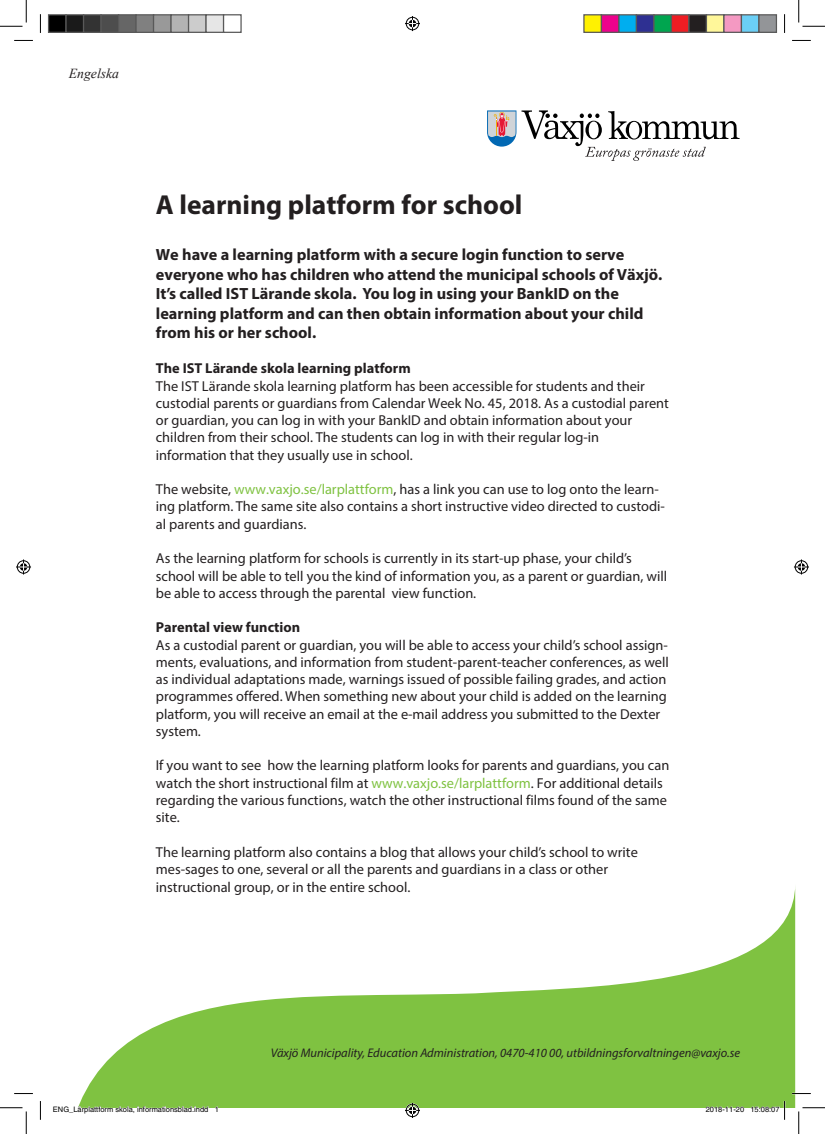
<style>
.page{position:relative;width:825px;height:1134px;background:#fff}
.page>*{position:absolute;margin:0;border:0;box-sizing:border-box;transform-origin:0 0}
.t1{font:700 27.5px "Myriad Pro";color:#231f20}
.t2{font:700 16.25px/19.5px "Myriad Pro";color:#231f20}
.t3{font:14.38px/17.2px "Myriad Pro";color:#231f20}
.t4{font:italic 13.75px "Times New Roman";color:#231f20}
.t5{font:italic 12.5px "Myriad Pro";color:#231f20}
.t6{font:7.5px "Helvetica";color:#000}
.s1{font-weight:700}
.s2{color:#7fc241}
</style>
<div class="page">
<svg style="left:487px;top:110px;width:253px;height:51px"></svg>
<svg style="left:79px;top:890px;width:716px;height:217px;fill:#7fc241"></svg>
<svg style="left:14px;top:40px;width:19px;height:1px"></svg>
<svg style="left:792px;top:40px;width:19px;height:1px"></svg>
<svg style="left:14px;top:1093px;width:19px;height:1px"></svg>
<svg style="left:792px;top:1092px;width:19px;height:2px"></svg>
<svg style="left:40px;top:14px;width:1px;height:19px"></svg>
<svg style="left:40px;top:1101px;width:1px;height:18px"></svg>
<svg style="left:784px;top:14px;width:1px;height:19px"></svg>
<svg style="left:0;top:0;width:27px;height:27px"></svg>
<svg style="left:0;top:1107px;width:27px;height:26px"></svg>
<svg style="left:798px;top:0;width:27px;height:27px"></svg>
<svg style="left:798px;top:1107px;width:27px;height:26px"></svg>
<svg style="left:405px;top:16px;width:15px;height:15px"></svg>
<svg style="left:405px;top:1102px;width:15px;height:15px"></svg>
<svg style="left:16px;top:559px;width:15px;height:15px"></svg>
<svg style="left:794px;top:559px;width:15px;height:15px"></svg>
<div style="left:49px;top:15px;width:17px;height:17px;background:#000"></div>
<div style="left:48px;top:14px;width:19px;height:19px;border:1px solid #595959"></div>
<div style="left:66px;top:15px;width:18px;height:17px;background:#1a1a1a"></div>
<div style="left:65px;top:14px;width:19px;height:19px;border:1px solid #595959"></div>
<div style="left:84px;top:15px;width:17px;height:17px;background:#333"></div>
<div style="left:83px;top:14px;width:19px;height:19px;border:1px solid #595959"></div>
<div style="left:101px;top:15px;width:18px;height:17px;background:#4d4d4d"></div>
<div style="left:100px;top:14px;width:19px;height:19px;border:1px solid #595959"></div>
<div style="left:119px;top:15px;width:17px;height:17px;background:#666"></div>
<div style="left:118px;top:14px;width:19px;height:19px;border:1px solid #595959"></div>
<div style="left:136px;top:15px;width:18px;height:17px;background:#808080"></div>
<div style="left:135px;top:14px;width:19px;height:19px;border:1px solid #595959"></div>
<div style="left:154px;top:15px;width:17px;height:17px;background:#999"></div>
<div style="left:153px;top:14px;width:19px;height:19px;border:1px solid #595959"></div>
<div style="left:171px;top:15px;width:18px;height:17px;background:#b3b3b3"></div>
<div style="left:170px;top:14px;width:19px;height:19px;border:1px solid #595959"></div>
<div style="left:189px;top:15px;width:17px;height:17px;background:#ccc"></div>
<div style="left:188px;top:14px;width:19px;height:19px;border:1px solid #595959"></div>
<div style="left:206px;top:15px;width:18px;height:17px;background:#e6e6e6"></div>
<div style="left:205px;top:14px;width:19px;height:19px;border:1px solid #595959"></div>
<div style="left:223px;top:14px;width:19px;height:19px;border:1px solid #595959"></div>
<div style="left:584px;top:15px;width:17px;height:17px;background:#fff101"></div>
<div style="left:583px;top:14px;width:19px;height:19px;border:1px solid #595959"></div>
<div style="left:601px;top:15px;width:18px;height:17px;background:#ed028c"></div>
<div style="left:601px;top:14px;width:19px;height:19px;border:1px solid #595959"></div>
<div style="left:619px;top:15px;width:17px;height:17px;background:#00aeef"></div>
<div style="left:618px;top:14px;width:19px;height:19px;border:1px solid #595959"></div>
<div style="left:636px;top:15px;width:18px;height:17px;background:#2e3092"></div>
<div style="left:636px;top:14px;width:19px;height:19px;border:1px solid #595959"></div>
<div style="left:654px;top:15px;width:17px;height:17px;background:#00a54f"></div>
<div style="left:653px;top:14px;width:19px;height:19px;border:1px solid #595959"></div>
<div style="left:671px;top:15px;width:18px;height:17px;background:#ee1d23"></div>
<div style="left:671px;top:14px;width:19px;height:19px;border:1px solid #595959"></div>
<div style="left:689px;top:15px;width:17px;height:17px;background:#231f20"></div>
<div style="left:688px;top:14px;width:19px;height:19px;border:1px solid #595959"></div>
<div style="left:706px;top:15px;width:18px;height:17px;background:#fff79a"></div>
<div style="left:706px;top:14px;width:19px;height:19px;border:1px solid #595959"></div>
<div style="left:724px;top:15px;width:17px;height:17px;background:#f499c2"></div>
<div style="left:723px;top:14px;width:19px;height:19px;border:1px solid #595959"></div>
<div style="left:741px;top:15px;width:18px;height:17px;background:#6bcff6"></div>
<div style="left:741px;top:14px;width:19px;height:19px;border:1px solid #595959"></div>
<div style="left:759px;top:15px;width:17px;height:17px;background:#939598"></div>
<div style="left:758px;top:14px;width:19px;height:19px;border:1px solid #595959"></div>
<svg style="left:78px;top:1105px;width:130px;height:3px"></svg>
<svg style="left:706px;top:1106px;width:38px;height:2px"></svg>
<svg style="left:751px;top:1100px;width:34px;height:19px"></svg>
<p class="t4" style="left:69px;top:64px;width:52px">Engelska</p>
<p class="t1" style="left:156px;top:186px;width:368px">A learning platform for school</p>
<p class="t2" style="left:156px;top:244px;width:508px">We have a learning platform with a secure login function to serve everyone who has children who attend the municipal schools of Växjö.<br>It’s called IST Lärande skola. You log in using your BankID on the learning platform and can then obtain information about your child from his or her school.</p>
<p class="t3" style="left:156px;top:359px;width:515px"><span class="s1">The IST Lärande skola learning platform<br></span>The IST Lärande skola learning platform has been accessible for students and their custodial parents or guardians from Calendar Week No. 45, 2018. As a custodial parent or guardian, you can log in with your BankID and obtain information about your children from their school. The students can log in with their regular log-in information that they usually use in school.</p>
<p class="t3" style="left:156px;top:480px;width:511px">The website, <span class="s2">www.vaxjo.se/larplattform</span>, has a link you can use to log onto the learn&shy;ing platform. The same site also contains a short instructive video directed to custodi&shy;al parents and guardians.</p>
<p class="t3" style="left:156px;top:549px;width:513px">As the learning platform for schools is currently in its start-up phase, your child’s school will be able to tell you the kind of information you, as a parent or guardian, will be able to access through the parental view function.</p>
<p class="t3" style="left:156px;top:618px;width:515px"><span class="s1">Parental view function<br></span>As a custodial parent or guardian, you will be able to access your child’s school assign&shy;ments, evaluations, and information from student-parent-teacher conferences, as well as individual adaptations made, warnings issued of possible failing grades, and action programmes offered. When something new about your child is added on the learning platform, you will receive an email at the e-mail address you submitted to the Dexter system.</p>
<p class="t3" style="left:156px;top:756px;width:515px">If you want to see how the learning platform looks for parents and guardians, you can watch the short instructional film at <span class="s2">www.vaxjo.se/larplattform</span>. For additional details regarding the various functions, watch the other instructional films found of the same site.</p>
<p class="t3" style="left:156px;top:842px;width:483px;line-height:17.6px">The learning platform also contains a blog that allows your child’s school to write mes-sages to one, several or all the parents and guardians in a class or other instructional group, or in the entire school.</p>
<p class="t5" style="left:271px;top:1044px;width:471px">Växjö Municipality, Education Administration, 0470-410 00, utbildningsforvaltningen@vaxjo.se</p>
<p class="t6" style="left:53px;top:1105px;width:167px">ENG_Lärplattform skola, informationsblad.indd 1</p>
<p class="t6" style="left:706px;top:1105px;width:75px">2018-11-20 15:08:07</p>
</div>
